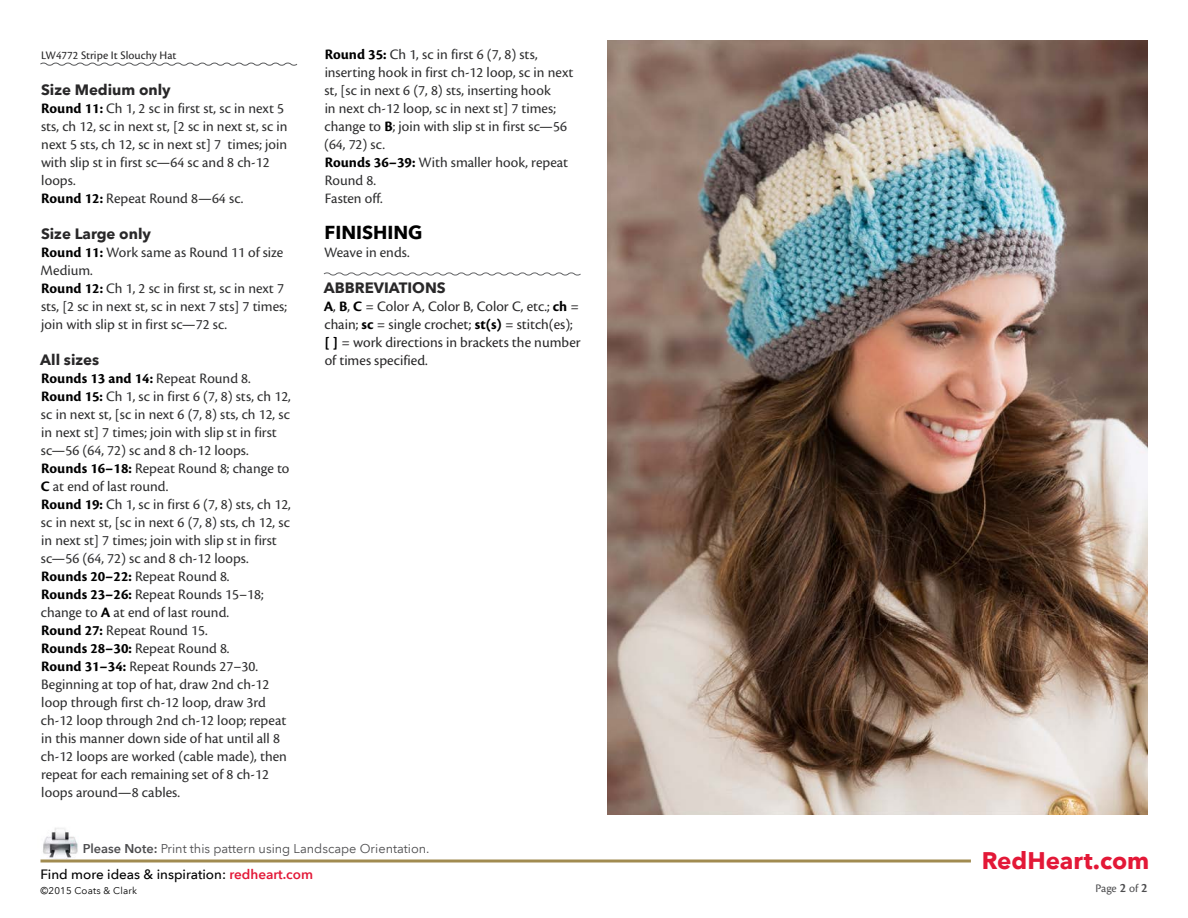
<style>
.page{position:relative;width:1188px;height:918px;background:#fff}
.page>*{position:absolute;margin:0;border:0;box-sizing:border-box;transform-origin:0 0}
.t1{font:700 24px "Avenir Next LT Pro";color:#e31837}
.t2{font:700 18.75px "Avenir Next LT Pro";color:#000}
.t3{font:15px/18px "Cronos Pro";color:#2e2e2f}
.t4{font:15px/18px "Cronos Pro";color:#292829}
.t5{font:700 15px "Avenir Next LT Pro";color:#292829}
.t6{font:500 13.5px "Avenir Next LT Pro";color:#000}
.t7{font:12.75px "Avenir Next LT Pro";color:#4d4d4f}
.t8{font:12px "Cronos Pro Capt";color:#292829}
.t9{font:12px "Cronos Pro";color:#4d4d4f}
.t10{font:9.75px "Avenir Next LT Pro";letter-spacing:.02em;color:#000}
.s1{font-weight:700;color:#000}
.s2{font-weight:600}
.s3{font-weight:600;color:#e31837}
.s4{font-family:"Cronos Pro Semibold Subh";font-size:13.5px}
</style>
<div class="page">
<hr style="left:40px;top:860px;width:931px;height:2px;background:#a18b50">
<img style="left:43px;top:828px;width:35px;height:31px">
<svg style="left:40px;top:62px;width:258px;height:4px"></svg>
<svg style="left:323px;top:272px;width:258px;height:4px"></svg>
<img style="left:608px;top:40px;width:540px;height:774px">
<p class="t8" style="left:41px;top:48px;width:137px">LW4772 Stripe It Slouchy Hat</p>
<p class="t5" style="left:41px;top:80px;width:131px">Size Medium only</p>
<p class="t3" style="left:41px;top:99px;width:248px"><span class="s1">Round 11:</span> Ch 1, 2 sc in first st, sc in next 5 sts, ch 12, sc in next st, [2 sc in next st, sc in next 5 sts, ch 12, sc in next st] 7 times; join with slip st in first sc—64 sc and 8 ch-12 loops.<br><span class="s1">Round 12:</span> Repeat Round 8—64 sc.</p>
<p class="t5" style="left:41px;top:224px;width:111px">Size Large only</p>
<p class="t3" style="left:41px;top:243px;width:248px"><span class="s1">Round 11:</span> Work same as Round 11 of size<br>Medium.<br><span class="s1">Round 12:</span> Ch 1, 2 sc in first st, sc in next 7 sts, [2 sc in next st, sc in next 7 sts] 7 times; join with slip st in first sc—72 sc.</p>
<p class="t5" style="left:40px;top:350px;width:60px">All sizes</p>
<p class="t3" style="left:41px;top:369px;width:252px"><span class="s1">Rounds 13 and 14:</span> Repeat Round 8.<br><span class="s1">Round 15:</span> Ch 1, sc in first 6 (7, 8) sts, ch 12, sc in next st, [sc in next 6 (7, 8) sts, ch 12, sc in next st] 7 times; join with slip st in first sc—56 (64, 72) sc and 8 ch-12 loops.<br><span class="s1">Rounds 16–18:</span> Repeat Round 8; change to <span class="s1">C</span> at end of last round.<br><span class="s1">Round 19:</span> Ch 1, sc in first 6 (7, 8) sts, ch 12, sc in next st, [sc in next 6 (7, 8) sts, ch 12, sc in next st] 7 times; join with slip st in first sc—56 (64, 72) sc and 8 ch-12 loops.<br><span class="s1">Rounds 20–22:</span> Repeat Round 8.<br><span class="s1">Rounds 23–26:</span> Repeat Rounds 15–18; change to <span class="s1">A</span> at end of last round.<br><span class="s1">Round 27:</span> Repeat Round 15.<br><span class="s1">Rounds 28–30:</span> Repeat Round 8.<br><span class="s1">Round 31–34:</span> Repeat Rounds 27–30.<br>Beginning at top of hat, draw 2nd ch-12 loop through first ch-12 loop, draw 3rd ch-12 loop through 2nd ch-12 loop; repeat in this manner down side of hat until all 8 ch-12 loops are worked (cable made), then repeat for each remaining set of 8 ch-12 loops around—8 cables.</p>
<p class="t3" style="left:324px;top:45px;width:251px"><span class="s1">Round 35:</span> Ch 1, sc in first 6 (7, 8) sts, inserting hook in first ch-12 loop, sc in next st, [sc in next 6 (7, 8) sts, inserting hook<br>in next ch-12 loop, sc in next st] 7 times; change to <span class="s1">B</span>; join with slip st in first sc—56 (64, 72) sc.<br><span class="s1">Rounds 36–39:</span> With smaller hook, repeat<br>Round 8.<br>Fasten off.</p>
<p class="t2" style="left:325px;top:220px;width:100px">FINISHING</p>
<p class="t3" style="left:324px;top:243px;width:87px">Weave in ends.</p>
<p class="t5" style="left:324px;top:278px;width:123px">ABBREVIATIONS</p>
<p class="t4" style="left:324px;top:297px;width:258px"><span class="s1">A</span>, <span class="s1">B</span>, <span class="s1">C</span> = Color A, Color B, Color C, etc.; <span class="s1">ch</span> = chain; <span class="s1">sc</span> = single crochet; <span class="s1">st(s)</span> = stitch(es); <span class="s1">[ ]</span> = work directions in brackets the number of times specified.</p>
<p class="t7" style="left:83px;top:841px;width:348px"><span class="s2">Please Note:</span> Print this pattern using Landscape Orientation.</p>
<p class="t10" style="left:40px;top:885px;width:98px">©2015 Coats &amp; Clark</p>
<p class="t6" style="left:40px;top:866px;width:274px">Find more ideas &amp; inspiration: <span class="s3">redheart.com</span></p>
<h1 class="t1" style="left:982px;top:846px;width:169px">RedHeart.com</h1>
<p class="t9" style="left:1095px;top:881px;width:54px">Page <span class="s4">2</span> of <span class="s4">2</span></p>
</div>
